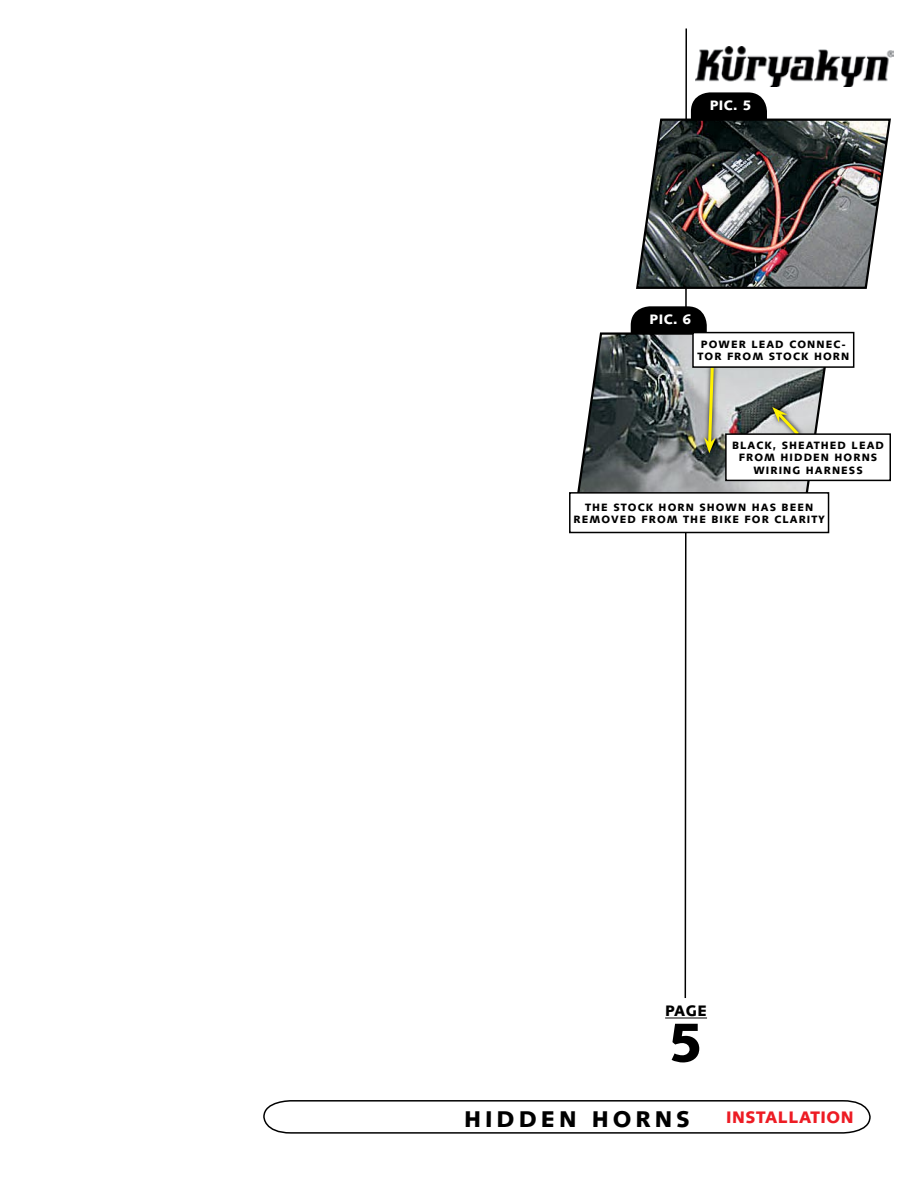
<style>
.page{position:relative;width:918px;height:1188px;background:#fff}
.page>*{position:absolute;margin:0;border:0;box-sizing:border-box;transform-origin:0 0}
.t1{font:800 54px "Facile S Si";color:#000}
.t2{font:800 22.5px "Facile S Si";color:#000}
.t3{font:800 16.5px "Facile S Si";letter-spacing:.035em;color:#ed1c24}
.t4{font:800 15px "Facile S Si";color:#000}
.t5{font:800 13.5px "Facile S Si";letter-spacing:.03em;color:#fff}
.t6{font:800 10.5px "Facile S Si";letter-spacing:.1em;color:#000}
</style>
<div class="page">
<img style="left:696px;top:47px;width:197px;height:40px">
<svg style="left:684px;top:28px;width:4px;height:970px"></svg>
<svg style="left:263px;top:1100px;width:608px;height:34px"></svg>
<div style="left:692px;top:94px;width:74px;height:47px;background:#000;border-radius:18px"></div>
<div style="left:691px;top:92px;width:76px;height:50px;border:2px solid #000;border-radius:18px"></div>
<img style="left:636px;top:117px;width:255px;height:173px">
<div style="left:632px;top:307px;width:74px;height:48px;background:#000;border-radius:18px"></div>
<div style="left:631px;top:306px;width:76px;height:50px;border:2px solid #000;border-radius:18px"></div>
<svg style="left:577px;top:331px;width:261px;height:173px;background:#7d8283"></svg>
<div style="left:570px;top:493px;width:259px;height:39px;background:#fff"></div>
<div style="left:569px;top:492px;width:260px;height:41px;border:2px solid #000"></div>
<svg style="left:700px;top:368px;width:21px;height:90px"></svg>
<svg style="left:704px;top:368px;width:12px;height:85px"></svg>
<svg style="left:768px;top:403px;width:36px;height:30px"></svg>
<svg style="left:772px;top:407px;width:30px;height:26px"></svg>
<div style="left:693px;top:333px;width:161px;height:34px;background:#fff"></div>
<div style="left:692px;top:332px;width:162px;height:36px;border:2px solid #000"></div>
<div style="left:726px;top:434px;width:164px;height:46px;background:#fff"></div>
<div style="left:725px;top:433px;width:166px;height:48px;border:2px solid #000"></div>
<hr style="left:665px;top:1018px;width:42px;height:1px;background:#000">
<p class="t5" style="left:710px;top:98px;width:43px">PIC. 5</p>
<p class="t5" style="left:650px;top:312px;width:43px">PIC. 6</p>
<p class="t6" style="left:701px;top:338px;width:10px">POWER</p>
<p class="t6" style="left:751px;top:338px;width:9px">LEAD</p>
<p class="t6" style="left:789px;top:338px;width:10px">CONNEC</p>
<p class="t6" style="left:841px;top:338px;width:6px">-</p>
<p class="t6" style="left:697px;top:350px;width:9px">TOR</p>
<p class="t6" style="left:727px;top:350px;width:18px">FROM</p>
<p class="t6" style="left:769px;top:350px;width:9px">STOC</p>
<p class="t6" style="left:801px;top:350px;width:32px">K HORN</p>
<p class="t6" style="left:732px;top:439px;width:9px">BLAC</p>
<p class="t6" style="left:764px;top:439px;width:42px">K, SHEAT</p>
<p class="t6" style="left:821px;top:439px;width:18px">HED</p>
<p class="t6" style="left:852px;top:439px;width:9px">LEAD</p>
<p class="t6" style="left:739px;top:451px;width:18px">FROM</p>
<p class="t6" style="left:781px;top:451px;width:18px">HIDDEN</p>
<p class="t6" style="left:835px;top:451px;width:19px">HORNS</p>
<p class="t6" style="left:753px;top:464px;width:9px">WIRING</p>
<p class="t6" style="left:806px;top:464px;width:18px">HARNESS</p>
<p class="t6" style="left:585px;top:501px;width:37px">THE STOC</p>
<p class="t6" style="left:646px;top:501px;width:32px">K HORN</p>
<p class="t6" style="left:699px;top:501px;width:28px">SHOWN</p>
<p class="t6" style="left:752px;top:501px;width:18px">HAS</p>
<p class="t6" style="left:782px;top:501px;width:9px">BEEN</p>
<p class="t6" style="left:574px;top:513px;width:10px">REMOVED</p>
<p class="t6" style="left:642px;top:513px;width:18px">FROM</p>
<p class="t6" style="left:683px;top:513px;width:78px">THE BI KE FOR</p>
<p class="t6" style="left:774px;top:513px;width:9px">CLARITY</p>
<h3 class="t4" style="left:665px;top:1002px;width:21px">PAGE</h3>
<h1 class="t1" style="left:669px;top:1010px;width:36px">5</h1>
<h2 class="t2" style="left:464px;top:1106px;width:40px">HIDDEN</h2>
<h2 class="t2" style="left:592px;top:1106px;width:41px">HORNS</h2>
<h3 class="t3" style="left:726px;top:1107px;width:129px">INSTALLATION</h3>
</div>
